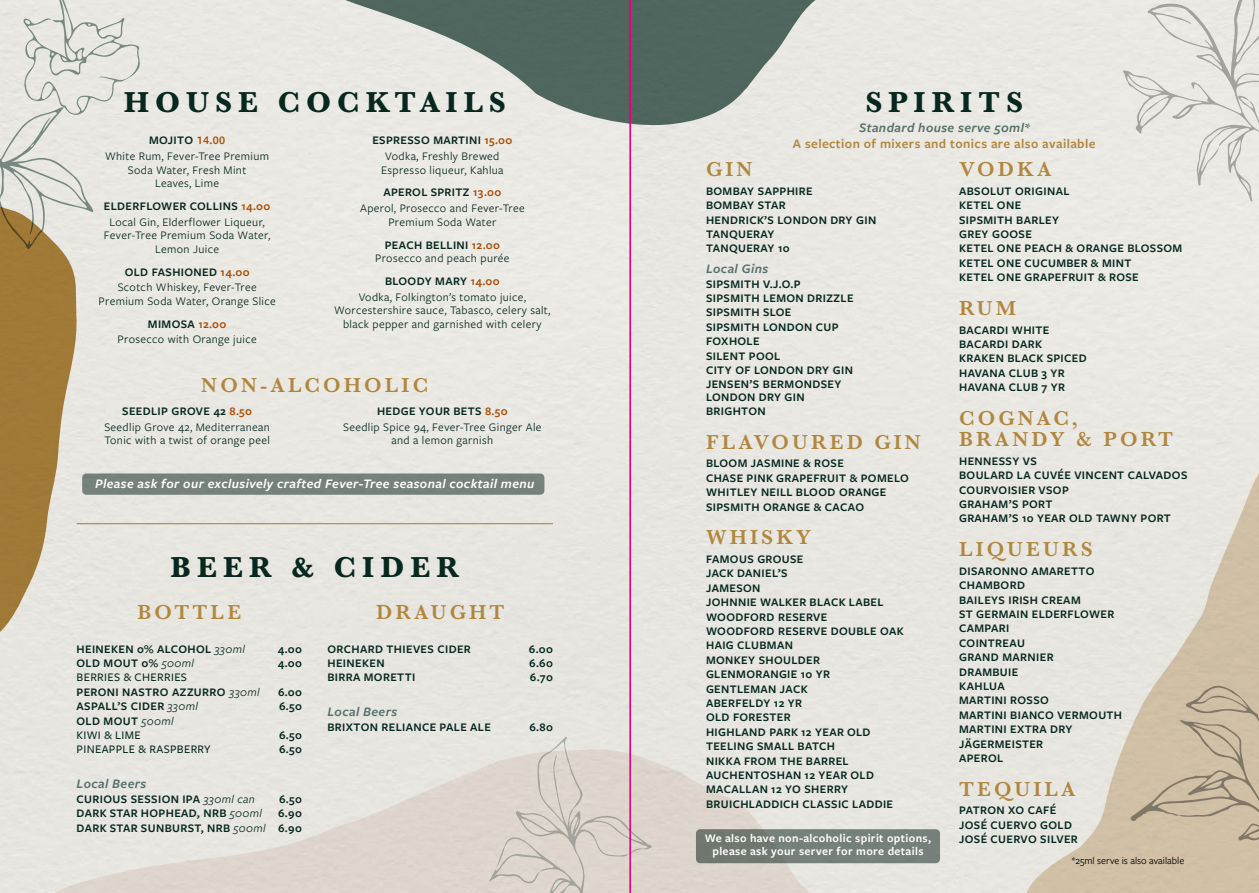
<style>
.page{position:relative;width:1259px;height:893px;background:#fff}
.page>*{position:absolute;margin:0;border:0;box-sizing:border-box;transform-origin:0 0}
.t1{font:700 30px "Baskerville";letter-spacing:.2em;color:#06281f}
.t2{font:600 21px/21px "Baskerville";letter-spacing:.15em;color:#b1873f}
.t3{font:italic 600 13.5px "Freight Sans Pro";letter-spacing:.03em;color:#fff}
.t4{font:italic 600 13.5px "Freight Sans Pro";letter-spacing:.03em;color:#56716b}
.t5{font:600 13.5px "Freight Sans Pro";letter-spacing:.03em;color:#b1873f}
.t6{font:600 12px/14.4px "Freight Sans Pro";letter-spacing:.03em;color:#06281f}
.t7{font:12px/15.6px "Freight Sans Pro";letter-spacing:.03em;color:#06281f;text-align:center}
.t8{font:600 12px/13.5px "Freight Sans Pro";letter-spacing:.03em;color:#fff;text-align:center}
.t9{font:500 12px/14.4px "Freight Sans Pro";letter-spacing:.03em;color:#06281f}
.t10{font:10.5px "Freight Sans Pro";color:#000}
.s1{font-weight:600}
.s2{font-weight:600;color:#ab4d07}
.s3{font-weight:400;font-style:italic}
.s4{font-weight:500}
</style>
<div class="page">
<hr style="left:77px;top:523px;width:476px;height:1px;background:#b1873f">
<svg style="left:308px;top:0;width:778px;height:127px;fill:#e9e7e1"></svg>
<svg style="left:1023px;top:383px;width:236px;height:510px;fill:#e7e5df"></svg>
<svg style="left:1123px;top:0;width:136px;height:202px"></svg>
<svg style="left:1130px;top:686px;width:129px;height:154px"></svg>
<svg style="left:37px;top:748px;width:857px;height:145px;fill:#e6e4de"></svg>
<svg style="left:489px;top:737px;width:163px;height:156px"></svg>
<svg style="left:0;top:0;width:141px;height:737px"></svg>
<div style="left:696px;top:829px;width:244px;height:34px;background:#74807a;border-radius:4px"></div>
<div style="left:82px;top:473px;width:462px;height:22px;background:#75817b;border-radius:4px"></div>
<hr style="left:629px;top:0;width:2px;height:893px;background:#e6007e">
<h1 class="t1" style="left:124px;top:81px;width:383px">HOUSE COCKTAILS</h1>
<p class="t7" style="left:105px;top:132px;width:166px"><span class="s1">MOJITO</span> <span class="s2">14.00<br></span>White Rum, Fever-Tree Premium</p>
<p class="t7" style="left:128px;top:162px;width:120px;line-height:13.5px">Soda Water, Fresh Mint<br>Leaves, Lime</p>
<p class="t7" style="left:104px;top:198px;width:168px"><span class="s1">ELDERFLOWER COLLINS</span> <span class="s2">14.00<br></span>Local Gin, Elderflower Liqueur,</p>
<p class="t7" style="left:104px;top:228px;width:168px;line-height:13.5px">Fever-Tree Premium Soda Water,<br>Lemon Juice</p>
<p class="t7" style="left:118px;top:263px;width:140px"><span class="s1">OLD FASHIONED</span> <span class="s2">14.00<br></span>Scotch Whiskey, Fever-Tree</p>
<p class="t7" style="left:99px;top:289px;width:179px;line-height:23px">Premium Soda Water, Orange Slice<br><span class="s1">MIMOSA</span> <span class="s2">12.00</span></p>
<p class="t7" style="left:118px;top:331px;width:141px">Prosecco with Orange juice</p>
<p class="t7" style="left:372px;top:132px;width:142px"><span class="s1">ESPRESSO MARTINI</span> <span class="s2">15.00<br></span>Vodka, Freshly Brewed</p>
<p class="t7" style="left:381px;top:158px;width:124px;line-height:23px;text-align:left">Espresso liqueur, Kahlua<br><span class="s1">APEROL SPRITZ</span> <span class="s2">13.00</span></p>
<p class="t7" style="left:360px;top:201px;width:166px;line-height:13.5px">Aperol, Prosecco and Fever-Tree<br>Premium Soda Water</p>
<p class="t7" style="left:375px;top:237px;width:136px;line-height:13.5px"><span class="s1">PEACH BELLINI</span> <span class="s2">12.00<br></span>Prosecco and peach purée</p>
<p class="t7" style="left:359px;top:273px;width:169px"><span class="s1">BLOODY MARY</span> <span class="s2">14.00<br></span>Vodka, Folkington’s tomato juice,</p>
<p class="t7" style="left:334px;top:303px;width:218px;line-height:13.5px">Worcestershire sauce, Tabasco, celery salt, black pepper and garnished with celery</p>
<h2 class="t2" style="left:201px;top:374px;width:228px">NON-ALCOHOLIC</h2>
<p class="t7" style="left:104px;top:403px;width:167px"><span class="s1">SEEDLIP GROVE 42</span> <span class="s2">8.50<br></span>Seedlip Grove 42, Mediterranean</p>
<p class="t7" style="left:104px;top:432px;width:167px">Tonic with a twist of orange peel</p>
<p class="t7" style="left:343px;top:403px;width:200px"><span class="s1">HEDGE YOUR BETS</span> <span class="s2">8.50<br></span>Seedlip Spice 94, Fever-Tree Ginger Ale</p>
<p class="t7" style="left:391px;top:432px;width:103px">and a lemon garnish</p>
<p class="t3" style="left:95px;top:474px;width:441px">Please ask for our exclusively crafted Fever-Tree seasonal cocktail menu</p>
<h1 class="t1" style="left:170px;top:546px;width:290px">BEER &amp; CIDER</h1>
<h2 class="t2" style="left:137px;top:602px;width:105px">BOTTLE</h2>
<p class="t6" style="left:77px;top:641px;width:170px">HEINEKEN 0% ALCOHOL <span class="s3">330ml</span></p>
<p class="t6" style="left:278px;top:641px;width:26px">4.00</p>
<p class="t6" style="left:77px;top:655px;width:119px">OLD MOUT 0% <span class="s3">500ml</span></p>
<p class="t6" style="left:278px;top:655px;width:26px">4.00</p>
<p class="t6" style="left:77px;top:670px;width:185px"><span class="s4">BERRIES &amp; CHERRIES<br></span>PERONI NASTRO AZZURRO <span class="s3">330ml</span></p>
<p class="t6" style="left:278px;top:684px;width:25px">6.00</p>
<p class="t6" style="left:77px;top:698px;width:123px">ASPALL’S CIDER <span class="s3">330ml</span></p>
<p class="t6" style="left:279px;top:698px;width:24px">6.50</p>
<p class="t9" style="left:77px;top:713px;width:99px"><span class="s1">OLD MOUT</span> <span class="s3">500ml<br></span>KIWI &amp; LIME</p>
<p class="t6" style="left:279px;top:727px;width:24px">6.50</p>
<p class="t9" style="left:77px;top:742px;width:136px">PINEAPPLE &amp; RASPBERRY</p>
<p class="t6" style="left:279px;top:742px;width:24px">6.50</p>
<p class="t4" style="left:77px;top:775px;width:71px">Local Beers</p>
<p class="t6" style="left:77px;top:791px;width:180px">CURIOUS SESSION IPA <span class="s3">330ml can</span></p>
<p class="t6" style="left:279px;top:791px;width:24px">6.50</p>
<p class="t6" style="left:77px;top:806px;width:187px">DARK STAR HOPHEAD, NRB <span class="s3">500ml</span></p>
<p class="t6" style="left:77px;top:806px;width:227px;text-align:right">6.90<br>DARK STAR SUNBURST, NRB <span class="s3">500ml</span> 6.90</p>
<h2 class="t2" style="left:376px;top:602px;width:130px">DRAUGHT</h2>
<p class="t6" style="left:327px;top:641px;width:145px">ORCHARD THIEVES CIDER</p>
<p class="t6" style="left:529px;top:641px;width:25px">6.00</p>
<p class="t6" style="left:327px;top:655px;width:59px">HEINEKEN</p>
<p class="t6" style="left:529px;top:655px;width:25px">6.60</p>
<p class="t6" style="left:327px;top:670px;width:89px">BIRRA MORETTI</p>
<p class="t6" style="left:530px;top:670px;width:24px">6.70</p>
<p class="t4" style="left:327px;top:703px;width:71px">Local Beers</p>
<p class="t6" style="left:327px;top:719px;width:165px">BRIXTON RELIANCE PALE ALE</p>
<p class="t6" style="left:529px;top:719px;width:25px">6.80</p>
<h1 class="t1" style="left:865px;top:81px;width:159px">SPIRITS</h1>
<p class="t4" style="left:859px;top:119px;width:172px">Standard house serve 50ml*</p>
<p class="t5" style="left:793px;top:135px;width:304px">A selection of mixers and tonics are also available</p>
<h2 class="t2" style="left:706px;top:159px;width:48px">GIN</h2>
<p class="t6" style="left:706px;top:183px;width:172px">BOMBAY SAPPHIRE<br>BOMBAY STAR<br>HENDRICK’S LONDON DRY GIN<br>TANQUERAY<br>TANQUERAY 10</p>
<p class="t4" style="left:706px;top:260px;width:64px">Local Gins</p>
<p class="t6" style="left:706px;top:276px;width:149px">SIPSMITH V.J.O.P<br>SIPSMITH LEMON DRIZZLE<br>SIPSMITH SLOE<br>SIPSMITH LONDON CUP<br>FOXHOLE<br>SILENT POOL<br>CITY OF LONDON DRY GIN<br>JENSEN’S BERMONDSEY</p>
<p class="t6" style="left:706px;top:389px;width:100px">LONDON DRY GIN<br>BRIGHTON</p>
<h2 class="t2" style="left:706px;top:431px;width:216px">FLAVOURED GIN</h2>
<p class="t6" style="left:706px;top:456px;width:204px">BLOOM JASMINE &amp; ROSE<br>CHASE PINK GRAPEFRUIT &amp; POMELO<br>WHITLEY NEILL BLOOD ORANGE<br>SIPSMITH ORANGE &amp; CACAO</p>
<h2 class="t2" style="left:706px;top:527px;width:106px">WHISKY</h2>
<p class="t6" style="left:706px;top:551px;width:199px">FAMOUS GROUSE<br>JACK DANIEL’S<br>JAMESON<br>JOHNNIE WALKER BLACK LABEL<br>WOODFORD RESERVE<br>WOODFORD RESERVE DOUBLE OAK<br>HAIG CLUBMAN<br>MONKEY SHOULDER<br>GLENMORANGIE 10 YR<br>GENTLEMAN JACK<br>ABERFELDY 12 YR<br>OLD FORESTER<br>HIGHLAND PARK 12 YEAR OLD<br>TEELING SMALL BATCH<br>NIKKA FROM THE BARREL<br>AUCHENTOSHAN 12 YEAR OLD<br>MACALLAN 12 YO SHERRY<br>BRUICHLADDICH CLASSIC LADDIE</p>
<p class="t8" style="left:705px;top:831px;width:228px">We also have non-alcoholic spirit options, please ask your server for more details</p>
<h2 class="t2" style="left:959px;top:159px;width:94px">VODKA</h2>
<p class="t6" style="left:959px;top:183px;width:225px">ABSOLUT ORIGINAL<br>KETEL ONE<br>SIPSMITH BARLEY<br>GREY GOOSE<br>KETEL ONE PEACH &amp; ORANGE BLOSSOM<br>KETEL ONE CUCUMBER &amp; MINT<br>KETEL ONE GRAPEFRUIT &amp; ROSE</p>
<h2 class="t2" style="left:959px;top:298px;width:58px">RUM</h2>
<p class="t6" style="left:959px;top:322px;width:129px">BACARDI WHITE<br>BACARDI DARK<br>KRAKEN BLACK SPICED<br>HAVANA CLUB 3 YR<br>HAVANA CLUB 7 YR</p>
<h2 class="t2" style="left:959px;top:408px;width:215px">COGNAC,<br>BRANDY &amp; PORT</h2>
<p class="t6" style="left:959px;top:453px;width:230px">HENNESSY VS<br>BOULARD LA CUVÉE VINCENT CALVADOS<br>COURVOISIER VSOP<br>GRAHAM’S PORT<br>GRAHAM’S 10 YEAR OLD TAWNY PORT</p>
<h2 class="t2" style="left:959px;top:539px;width:135px">LIQUEURS</h2>
<p class="t6" style="left:959px;top:563px;width:165px">DISARONNO AMARETTO<br>CHAMBORD<br>BAILEYS IRISH CREAM<br>ST GERMAIN ELDERFLOWER<br>CAMPARI<br>COINTREAU<br>GRAND MARNIER<br>DRAMBUIE<br>KAHLUA<br>MARTINI ROSSO<br>MARTINI BIANCO VERMOUTH<br>MARTINI EXTRA DRY<br>JÄGERMEISTER<br>APEROL</p>
<h2 class="t2" style="left:959px;top:778px;width:118px">TEQUILA</h2>
<p class="t6" style="left:959px;top:803px;width:120px">PATRON XO CAFÉ<br>JOSÉ CUERVO GOLD<br>JOSÉ CUERVO SILVER</p>
<p class="t10" style="left:1072px;top:853px;width:114px">*25ml serve is also available</p>
</div>
